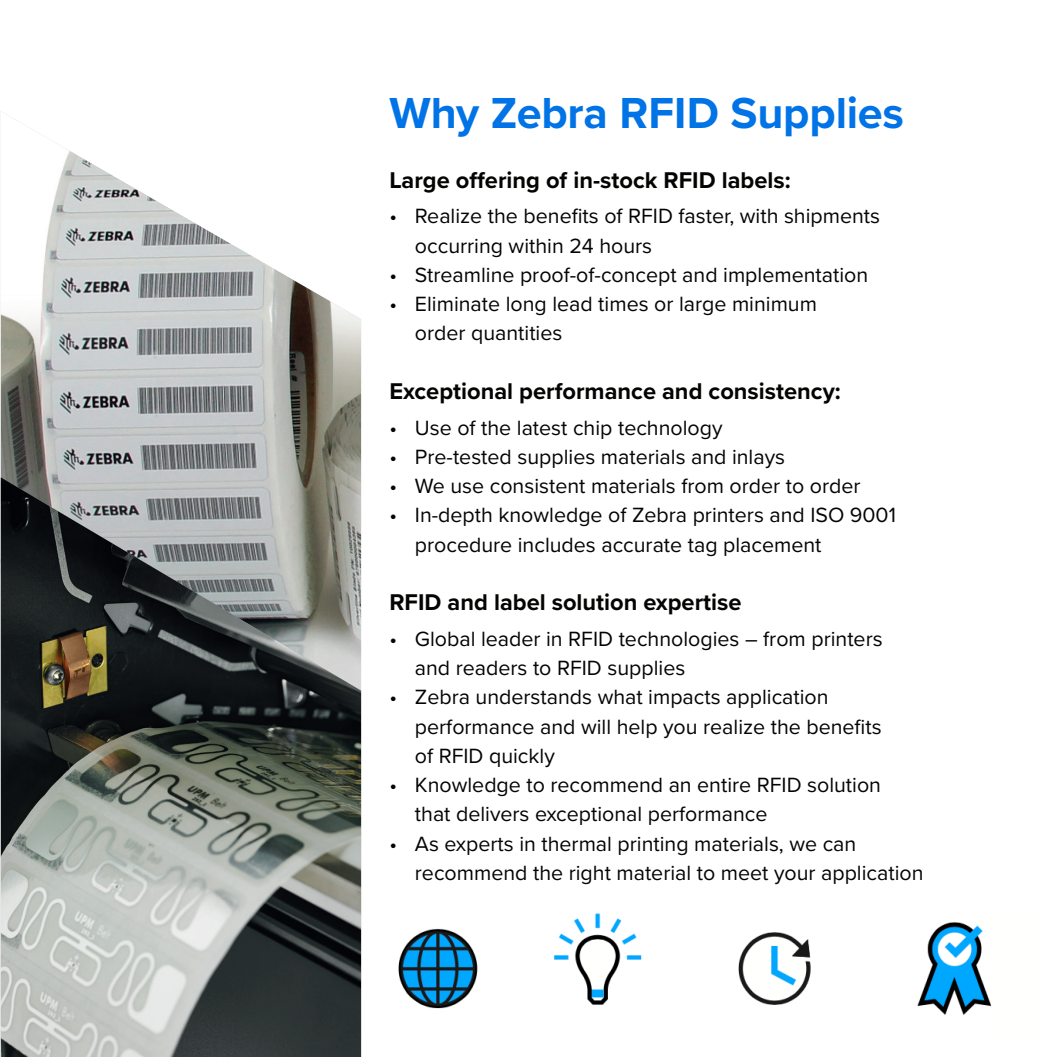
<style>
.page{position:relative;width:1057px;height:1057px;background:#fff}
.page>*{position:absolute;margin:0;border:0;box-sizing:border-box;transform-origin:0 0}
.Heading{font:700 45px "Proxima Nova";letter-spacing:-.005em;color:#0073e6}
.t1{font:700 23.62px "Proxima Nova";color:#040503}
.t2{font:21.38px/29.2px "Proxima Nova";color:#040503}
</style>
<div class="page">
<img style="left:1px;top:111px;width:360px;height:366px">
<img style="left:1px;top:477px;width:360px;height:579px">
<img style="left:398px;top:913px;width:594px;height:102px">
<p class="Heading" style="left:389px;top:79px;width:516px">Why Zebra RFID Supplies</p>
<p class="t1" style="left:389px;top:162px;width:402px">Large offering of in-stock RFID labels:</p>
<p class="t2" style="left:415px;top:200px;width:466px;text-indent:-26px">• Realize the benefits of RFID faster, with shipments occurring within 24 hours</p>
<p class="t2" style="left:389px;top:259px;width:480px">• Streamline proof-of-concept and implementation</p>
<p class="t2" style="left:415px;top:288px;width:403px;text-indent:-26px">• Eliminate long lead times or large minimum order quantities</p>
<p class="t1" style="left:389px;top:373px;width:453px">Exceptional performance and consistency:</p>
<p class="t2" style="left:389px;top:412px;width:334px">• Use of the latest chip technology</p>
<p class="t2" style="left:389px;top:441px;width:397px">• Pre-tested supplies materials and inlays</p>
<p class="t2" style="left:389px;top:470px;width:472px">• We use consistent materials from order to order</p>
<p class="t2" style="left:415px;top:499px;width:482px;text-indent:-26px">• In-depth knowledge of Zebra printers and ISO 9001 procedure includes accurate tag placement</p>
<p class="t1" style="left:389px;top:584px;width:353px">RFID and label solution expertise</p>
<p class="t2" style="left:415px;top:623px;width:469px;text-indent:-26px">• Global leader in RFID technologies – from printers and readers to RFID supplies</p>
<p class="t2" style="left:415px;top:681px;width:468px;text-indent:-26px">• Zebra understands what impacts application performance and will help you realize the benefits of RFID quickly</p>
<p class="t2" style="left:415px;top:769px;width:467px;text-indent:-26px">• Knowledge to recommend an entire RFID solution that delivers exceptional performance</p>
<p class="t2" style="left:415px;top:827px;width:510px;text-indent:-26px">• As experts in thermal printing materials, we can recommend the right material to meet your application</p>
</div>
